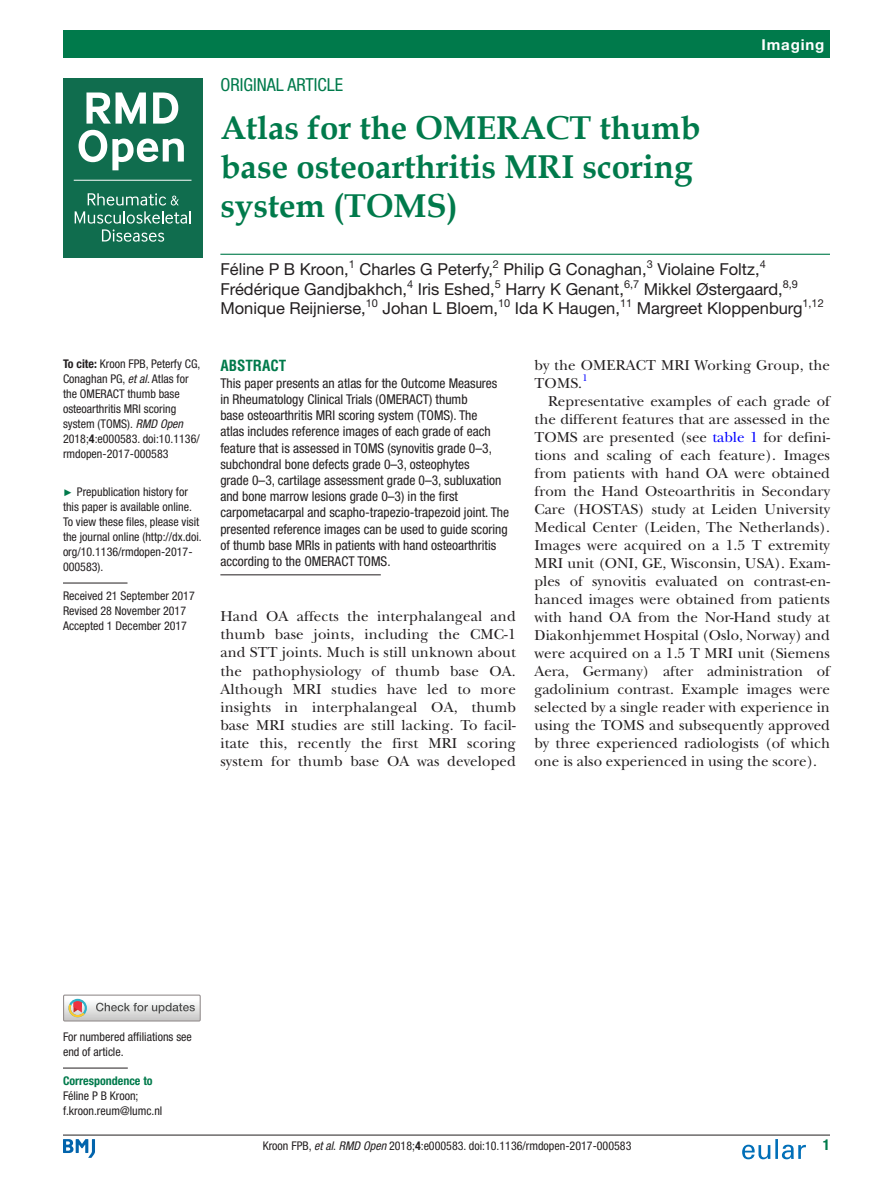
<style>
.page{position:relative;width:893px;height:1191px;background:#fff}
.page>*{position:absolute;margin:0;border:0;box-sizing:border-box;transform-origin:0 0}
.t1{font:700 33px/39px "Book Antiqua";color:#007a4b}
.t2{font:condensed 18px "Helvetica Neue LT Std";color:#007a4b}
.t3{font:16.5px "Helvetica Neue LT Std";color:#231f20}
.t4{font:15px/18px "New Baskerville";letter-spacing:.01em;color:#231f20;text-align:justify}
.t5{font:700 condensed 15px "Helvetica";color:#007a4b}
.t6{font:700 15px "Helvetica Neue LT Std";letter-spacing:.055em;color:#fff}
.t7{font:700 condensed 15px "Helvetica Neue LT Std";color:#007a4b}
.t8{font:condensed 13.5px/16.2px "Helvetica Neue LT Std";color:#231f20}
.t9{font:condensed 12px/15px "Helvetica Neue LT Std";color:#231f20}
.t10{font:700 condensed 12px "Helvetica Neue LT Std";color:#007a4b}
.t11{font:10.95px "Helvetica Neue LT Std";color:#231f20}
.s1{font-weight:700}
.s2{font-style:italic}
.s3{font-family:"Arial";font-stretch:normal;font-size:9.75px;color:#007a4b}
.s4{color:#00f}
</style>
<div class="page">
<hr style="left:63px;top:1134px;width:767px;height:1px;background:#231f20">
<svg style="left:742px;top:1139px;width:64px;height:20px"></svg>
<svg style="left:63px;top:1139px;width:32px;height:18px"></svg>
<hr style="left:220px;top:254px;width:610px;height:1px;background:#007a4b">
<hr style="left:63px;top:582px;width:65px;height:1px;background:#231f20">
<hr style="left:63px;top:1067px;width:65px;height:1px;background:#231f20">
<div style="left:63px;top:994px;width:138px;height:27px;border:1px solid #969090"></div>
<svg style="left:64px;top:995px;width:136px;height:26px"></svg>
<div style="left:63px;top:78px;width:139px;height:179px;background:#106d4e"></div>
<svg style="left:86px;top:92px;width:60px;height:32px"></svg>
<svg style="left:153px;top:92px;width:25px;height:32px"></svg>
<svg style="left:79px;top:130px;width:105px;height:40px"></svg>
<hr style="left:74px;top:180px;width:117px;height:1px;background:#fff">
<svg style="left:88px;top:193px;width:91px;height:12px"></svg>
<svg style="left:75px;top:211px;width:116px;height:31px"></svg>
<div style="left:63px;top:31px;width:767px;height:27px;background:#007a4b"></div>
<hr style="left:220px;top:574px;width:161px;height:1px;background:#231f20">
<p class="t9" style="left:63px;top:356px;width:139px"><span class="s1">To cite:</span> Kroon FPB, Peterfy CG ,<br>Conaghan PG, <span class="s2">et al</span>. Atlas for the OMERACT</p>
<p class="t9" style="left:63px;top:386px;width:138px;text-indent:64px">thumb base osteoarthritis MRI scoring system (TOMS). <span class="s2">RMD Open<br></span>2018;<span class="s1">4</span>:e000583. doi:10.1136/ rmdopen-2017-000583</p>
<p class="t9" style="left:63px;top:484px;width:140px"><span class="s3">►</span> Prepublication history for this paper is available online.<br>To view these files, please visit the journal online (http://dx.doi. org/10.1136/rmdopen-2017-<br>000583).</p>
<p class="t9" style="left:63px;top:588px;width:133px">Received 21 September 2017<br>Revised 28 November 2017<br>Accepted 1 December 2017</p>
<p class="t6" style="left:761px;top:35px;width:64px">Imaging</p>
<p class="t2" style="left:220px;top:74px;width:124px">Original article</p>
<h1 class="t1" style="left:220px;top:108px;width:482px">Atlas for the OMERACT thumb base osteoarthritis MRI scoring system (TOMS)</h1>
<p class="t3" style="left:220px;top:260px;width:130px">Féline P B Kroon,</p>
<p class="t11" style="left:349px;top:258px;width:8px">1</p>
<p class="t3" style="left:359px;top:260px;width:135px">Charles G Peterfy,</p>
<p class="t11" style="left:493px;top:258px;width:8px">2</p>
<p class="t3" style="left:504px;top:260px;width:145px">Philip G Conaghan,</p>
<p class="t11" style="left:647px;top:258px;width:8px">3</p>
<p class="t3" style="left:657px;top:260px;width:104px">Violaine Foltz,</p>
<p class="t11" style="left:760px;top:258px;width:8px">4</p>
<p class="t3" style="left:220px;top:279px;width:188px">Frédérique Gandjbakhch,</p>
<p class="t11" style="left:407px;top:277px;width:8px">4</p>
<p class="t3" style="left:418px;top:279px;width:79px">Iris Eshed,</p>
<p class="t11" style="left:495px;top:277px;width:8px">5</p>
<p class="t3" style="left:505px;top:279px;width:120px">Harry K Genant,</p>
<p class="t11" style="left:624px;top:277px;width:17px">6,7</p>
<p class="t3" style="left:644px;top:279px;width:140px">Mikkel Østergaard,</p>
<p class="t11" style="left:783px;top:277px;width:17px">8,9</p>
<p class="t3" style="left:220px;top:299px;width:147px">Monique Reijnierse,</p>
<p class="t11" style="left:366px;top:297px;width:14px">10</p>
<p class="t3" style="left:383px;top:299px;width:117px">Johan L Bloem,</p>
<p class="t11" style="left:498px;top:297px;width:14px">10</p>
<p class="t3" style="left:515px;top:299px;width:107px">Ida K Haugen,</p>
<p class="t11" style="left:620px;top:297px;width:14px">11</p>
<p class="t3" style="left:637px;top:299px;width:167px">Margreet Kloppenburg</p>
<p class="t11" style="left:802px;top:297px;width:23px">1,12</p>
<p class="t5" style="left:220px;top:356px;width:67px">ABSTRACT</p>
<p class="t8" style="left:220px;top:375px;width:279px">This paper presents an atlas for the Outcome Measures in Rheumatology Clinical Trials (OMERACT</p>
<p class="t8" style="left:220px;top:391px;width:290px;text-indent:209px">) thumb<br>base osteoarthritis MRI scoring system (TOMS). The<br>atlas includes reference images of each grade of each feature that is assessed in TOMS (synovitis grade 0–3, subchondral bone defects grade 0–3, osteophytes<br>grade 0–3, cartilage assessment grade 0–3, subluxation and bone marrow lesions grade 0–3) in the first carpometacarpal and scapho-trapezio-trapezoid joint. The presented reference images can be used to guide scoring of thumb base MRIs in patients with hand osteoarthritis according to the OMERACT</p>
<p class="t8" style="left:357px;top:553px;width:35px">TOMS.</p>
<p class="t4" style="left:220px;top:607px;width:297px">Hand OA affects the interphalangeal and thumb base joints, including the CMC-1 and STT joints. Much is still unknown about the pathophysiology of thumb base OA.<br>Although MRI studies have led to more insights in interphalangeal OA, thumb base MRI studies are still lacking. To facil&shy;itate this, recently the first MRI scoring system for thumb base OA was developed</p>
<p class="t4" style="left:535px;top:356px;width:297px">by the OMERACT MRI Working Group, the<br>TOMS.<sup>1</sup></p>
<p class="t4" style="left:535px;top:392px;width:297px;text-indent:14px">Representative examples of each grade of the different features that are assessed in the TOMS are presented (see <span class="s4">table 1</span> for defini&shy;tions and scaling of each feature). Images from patients with hand OA were obtained from the Hand Osteoarthritis in Secondary Care (HOSTAS) study at Leiden University Medical Center (Leiden, The Netherlands).<br>Images were acquired on a 1.5 T extremity MRI unit (ONI, GE, Wisconsin, USA). Exam&shy;ples of synovitis evaluated on contrast-en&shy;hanced images were obtained from patients with hand OA from the Nor-Hand study at Diakonhjemmet Hospital (Oslo, Norway) and were acquired on a 1.5 T MRI unit (Siemens Aera, Germany) after administration of gadolinium contrast. Example images were selected by a single reader with experience in using the TOMS and subsequently approved by three experienced radiologists (of which one is also experienced in using the score).</p>
<p class="t9" style="left:63px;top:1029px;width:130px">For numbered affiliations see end of article.</p>
<p class="t10" style="left:63px;top:1073px;width:91px">Correspondence to</p>
<p class="t9" style="left:63px;top:1088px;width:101px">Féline P B Kroon; f.kroon.reum@lumc.nl</p>
<p class="t9" style="left:263px;top:1138px;width:370px">Kroon FPB, <span class="s2">et al</span>. <span class="s2">RMD Open</span> 2018;<span class="s1">4</span>:e000583. doi:10.1136/rmdopen-2017-000583</p>
<p class="t7" style="left:823px;top:1135px;width:9px">1</p>
</div>
